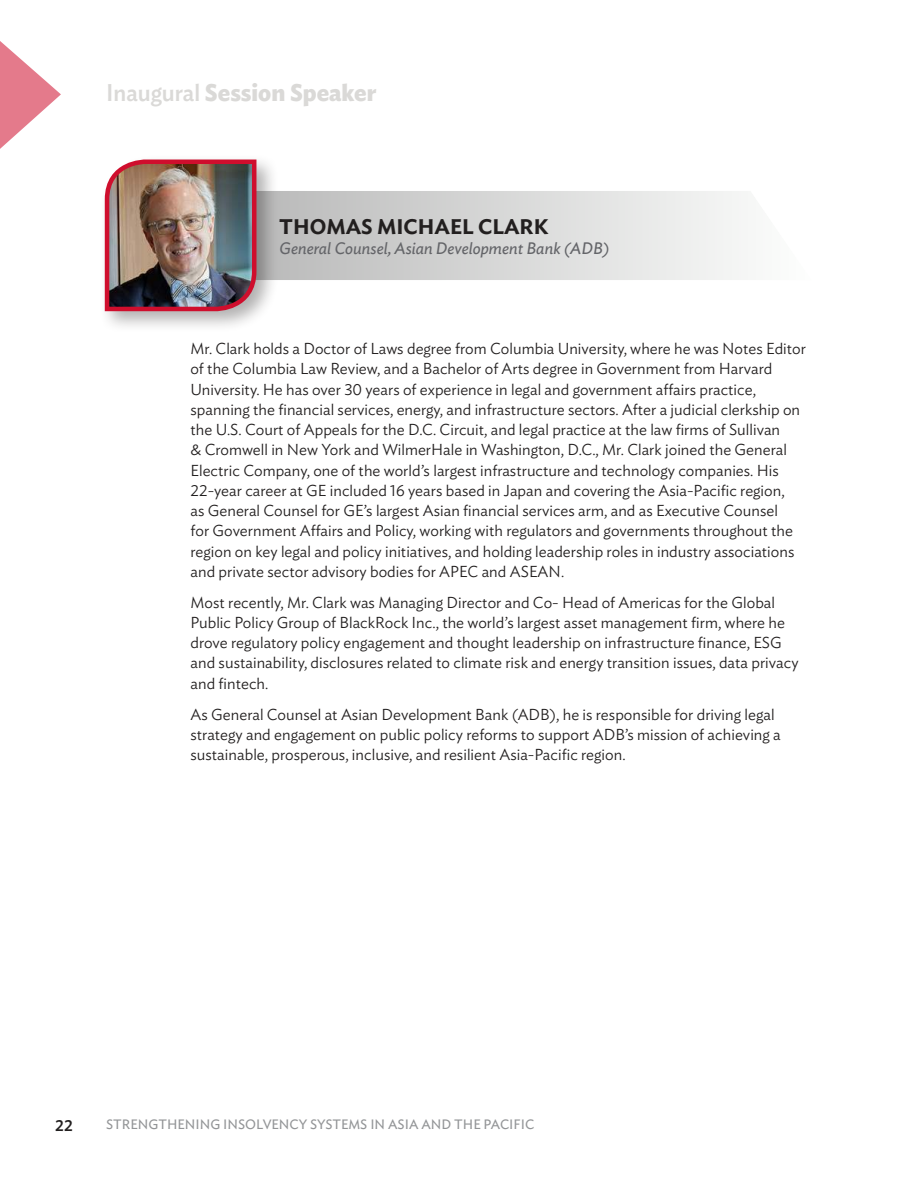
<style>
.page{position:relative;width:918px;height:1188px;background:#fff}
.page>*{position:absolute;margin:0;border:0;box-sizing:border-box;transform-origin:0 0}
.t1{font:700 24px "Ideal Sans";color:#dad9d7;scale:.95 1}
.t2{font:600 21px "Ideal Sans";color:#221f1f}
.t3{font:italic 16.5px "Ideal Sans";color:#646569}
.t4{font:300 15.75px/20.2px "Ideal Sans";letter-spacing:.005em;color:#221f1f}
.t5{font:500 15.75px "Ideal Sans";color:#221f1f}
.t6{font:13.5px "Ideal Sans";color:#939597}
.s1{font-weight:500}
</style>
<div class="page">
<svg style="left:0;top:41px;width:61px;height:108px"></svg>
<div style="left:99px;top:153px;width:180px;height:181px;background:#221f1f;opacity:.35"></div>
<img style="left:103px;top:157px;width:156px;height:156px">
<h1 class="t1" style="left:106px;top:82px;width:286px"><span class="s1">Inaugural</span> Session Speaker</h1>
<h2 class="t2" style="left:279px;top:214px;width:271px">THOMAS MICHAEL CLARK</h2>
<p class="t3" style="left:279px;top:241px;width:332px">General Counsel, Asian Development Bank (ADB)</p>
<p class="t4" style="left:190px;top:339px;width:617px">Mr. Clark holds a Doctor of Laws degree from Columbia University, where he was Notes Editor of the Columbia Law Review, and a Bachelor of Arts degree in Government from Harvard University. He has over 30 years of experience in legal and government affairs practice, spanning the financial services, energy, and infrastructure sectors. After a judicial clerkship on the U.S. Court of Appeals for the D.C. Circuit, and legal practice at the law firms of Sullivan<br>&amp; Cromwell in New York and WilmerHale in Washington, D.C., Mr. Clark joined the General Electric Company, one of the world’s largest infrastructure and technology companies. His 22-year career at GE included 16 years based in Japan and covering the Asia-Pacific region,<br>as General Counsel for GE’s largest Asian financial services arm, and as Executive Counsel<br>for Government Affairs and Policy, working with regulators and governments throughout the region on key legal and policy initiatives, and holding leadership roles in industry associations and private sector advisory bodies for APEC and ASEAN.</p>
<p class="t4" style="left:190px;top:592px;width:610px">Most recently, Mr. Clark was Managing Director and Co- Head of Americas for the Global Public Policy Group of BlackRock Inc., the world’s largest asset management firm, where he drove regulatory policy engagement and thought leadership on infrastructure finance, ESG and sustainability, disclosures related to climate risk and energy transition issues, data privacy and fintech.</p>
<p class="t4" style="left:190px;top:704px;width:592px">As General Counsel at Asian Development Bank (ADB), he is responsible for driving legal strategy and engagement on public policy reforms to support ADB’s mission of achieving a sustainable, prosperous, inclusive, and resilient Asia-Pacific region.</p>
<p class="t5" style="left:55px;top:1119px;width:19px">22</p>
<p class="t6" style="left:106px;top:1119px;width:429px">STRENGTHENING INSOLVENCY SYSTEMS IN ASIA AND THE PACIFIC</p>
</div>
